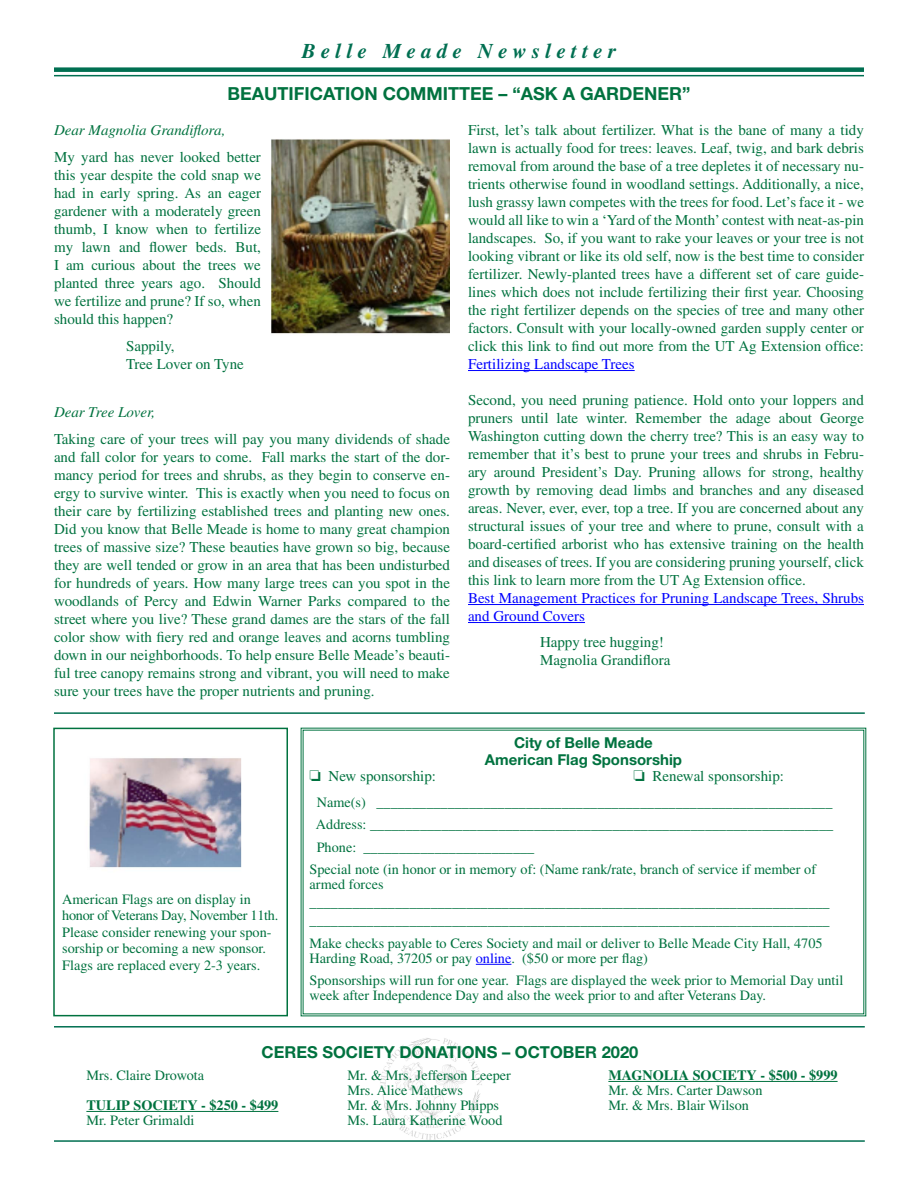
<style>
.page{position:relative;width:918px;height:1188px;background:#fff}
.page>*{position:absolute;margin:0;border:0;box-sizing:border-box;transform-origin:0 0}
.t1{font:italic 700 21px "Times";letter-spacing:.25em;color:#006f51}
.t2{font:700 18px "Helvetica Neue";color:#00723f}
.t3{font:700 16.5px "Helvetica Neue";color:#00723f}
.t4{font:15px/18px "Times";color:#00723f;text-align:justify}
.t5{font:15px/18px "Times";color:#00f}
.t6{font:700 15px/16.5px "Helvetica Neue";color:#00723f;text-align:center}
.t7{font:italic 15px "Times";color:#00723f}
.t8{font:14.25px/15px "Times";color:#00723f}
.t9{font:700 14.25px "Times";color:#00723f}
.s1{color:#00f}
</style>
<div class="page">
<img style="left:380px;top:1038px;width:102px;height:102px">
<div style="left:54px;top:67px;width:810px;height:5px;background:#006f51"></div>
<hr style="left:54px;top:75px;width:810px;height:1px;background:#006f51">
<hr style="left:54px;top:1140px;width:811px;height:2px;background:#006f51">
<hr style="left:54px;top:1026px;width:811px;height:2px;background:#006f51">
<hr style="left:86px;top:1111px;width:192px;height:1px;background:#00723f">
<hr style="left:608px;top:1081px;width:230px;height:1px;background:#00723f">
<hr style="left:468px;top:370px;width:167px;height:1px;background:#00f">
<hr style="left:468px;top:604px;width:396px;height:1px;background:#00f">
<hr style="left:468px;top:622px;width:117px;height:1px;background:#00f">
<hr style="left:54px;top:712px;width:811px;height:2px;background:#006f51">
<img style="left:271px;top:139px;width:179px;height:195px">
<div style="left:53px;top:728px;width:235px;height:288px;border:2px solid #00723f"></div>
<svg style="left:300px;top:727px;width:567px;height:290px"></svg>
<img style="left:89px;top:758px;width:153px;height:110px">
<h1 class="t1" style="left:302px;top:39px;width:316px">Belle Meade Newsletter</h1>
<p class="t2" style="left:228px;top:82px;width:464px">BEAUTIFICATION COMMITTEE – “ASK A GARDENER”</p>
<p class="t7" style="left:54px;top:122px;width:173px">Dear Magnolia Grandiflora,</p>
<p class="t4" style="left:54px;top:148px;width:209px">My yard has never looked better this year despite the cold snap we had in early spring. As an eager gardener with a moderately green thumb, I know when to fertilize my lawn and flower beds. But, I am curious about the trees we planted three years ago. Should we fertilize and prune? If so, when should this happen?</p>
<p class="t4" style="left:126px;top:337px;width:119px">Sappily,<br>Tree Lover on Tyne</p>
<p class="t7" style="left:54px;top:404px;width:103px">Dear Tree Lover,</p>
<p class="t4" style="left:54px;top:430px;width:398px">Taking care of your trees will pay you many dividends of shade and fall color for years to come. Fall marks the start of the dor&shy;mancy period for trees and shrubs, as they begin to conserve en&shy;ergy to survive winter. This is exactly when you need to focus on their care by fertilizing established trees and planting new ones.<br>Did you know that Belle Meade is home to many great champion trees of massive size? These beauties have grown so big, because they are well tended or grow in an area that has been undisturbed for hundreds of years. How many large trees can you spot in the woodlands of Percy and Edwin Warner Parks compared to the street where you live? These grand dames are the stars of the fall color show with fiery red and orange leaves and acorns tumbling down in our neighborhoods. To help ensure Belle Meade’s beauti&shy;ful tree canopy remains strong and vibrant, you will need to make sure your trees have the proper nutrients and pruning.</p>
<p class="t4" style="left:468px;top:121px;width:398px">First, let’s talk about fertilizer. What is the bane of many a tidy lawn is actually food for trees: leaves. Leaf, twig, and bark debris removal from around the base of a tree depletes it of necessary nu&shy;trients otherwise found in woodland settings. Additionally, a nice, lush grassy lawn competes with the trees for food. Let’s face it - we would all like to win a ‘Yard of the Month’ contest with neat-as-pin landscapes. So, if you want to rake your leaves or your tree is not looking vibrant or like its old self, now is the best time to consider fertilizer. Newly-planted trees have a different set of care guide&shy;lines which does not include fertilizing their first year. Choosing the right fertilizer depends on the species of tree and many other factors. Consult with your locally-owned garden supply center or click this link to find out more from the UT Ag Extension office:</p>
<p class="t5" style="left:468px;top:355px;width:168px">Fertilizing Landscape Trees</p>
<p class="t4" style="left:468px;top:391px;width:398px">Second, you need pruning patience. Hold onto your loppers and pruners until late winter. Remember the adage about George Washington cutting down the cherry tree? This is an easy way to remember that it’s best to prune your trees and shrubs in Febru&shy;ary around President’s Day. Pruning allows for strong, healthy growth by removing dead limbs and branches and any diseased areas. Never, ever, ever, top a tree. If you are concerned about any structural issues of your tree and where to prune, consult with a board-certified arborist who has extensive training on the health and diseases of trees. If you are considering pruning yourself, click this link to learn more from the UT Ag Extension office.</p>
<p class="t5" style="left:468px;top:589px;width:398px">Best Management Practices for Pruning Landscape Trees, Shrubs and Ground Covers</p>
<p class="t4" style="left:540px;top:632px;width:132px">Happy tree hugging!<br>Magnolia Grandiflora</p>
<p class="t6" style="left:485px;top:734px;width:199px">City of Belle Meade<br>American Flag Sponsorship</p>
<p class="t8" style="left:62px;top:891px;width:218px;line-height:16.5px">American Flags are on display in honor of Veterans Day, November 11th.<br>Please consider renewing your spon&shy;sorship or becoming a new sponsor.<br>Flags are replaced every 2-3 years.</p>
<p class="t4" style="left:310px;top:767px;width:128px">❏ New sponsorship:</p>
<p class="t4" style="left:634px;top:767px;width:152px">❏ Renewal sponsorship:</p>
<p class="t8" style="left:317px;top:795px;width:517px">Name(s) ________________________________________________________________</p>
<p class="t8" style="left:316px;top:817px;width:519px">Address: _________________________________________________________________</p>
<p class="t8" style="left:317px;top:840px;width:219px">Phone: ________________________</p>
<p class="t8" style="left:310px;top:862px;width:508px">Special note (in honor or in memory of: (Name rank/rate, branch of service if member of</p>
<p class="t8" style="left:310px;top:876px;width:522px;line-height:18px">armed forces _________________________________________________________________________ _________________________________________________________________________</p>
<p class="t8" style="left:310px;top:936px;width:515px">Make checks payable to Ceres Society and mail or deliver to Belle Meade City Hall, 4705<br>Harding Road, 37205 or pay <span class="s1">online</span>. ($50 or more per flag)</p>
<p class="t8" style="left:310px;top:973px;width:535px">Sponsorships will run for one year. Flags are displayed the week prior to Memorial Day until week after Independence Day and also the week prior to and after Veterans Day.</p>
<p class="t3" style="left:262px;top:1042px;width:378px">CERES SOCIETY DONATIONS – OCTOBER 2020</p>
<p class="t8" style="left:86px;top:1068px;width:119px">Mrs. Claire Drowota</p>
<p class="t9" style="left:86px;top:1097px;width:193px">TULIP SOCIETY - $250 - $499</p>
<p class="t8" style="left:86px;top:1113px;width:110px">Mr. Peter Grimaldi</p>
<p class="t8" style="left:347px;top:1068px;width:165px">Mr. &amp; Mrs. Jefferson Leeper<br>Mrs. Alice Mathews<br>Mr. &amp; Mrs. Johnny Phipps<br>Ms. Laura Katherine Wood</p>
<p class="t9" style="left:608px;top:1067px;width:231px">MAGNOLIA SOCIETY - $500 - $999</p>
<p class="t8" style="left:608px;top:1083px;width:156px">Mr. &amp; Mrs. Carter Dawson<br>Mr. &amp; Mrs. Blair Wilson</p>
</div>
